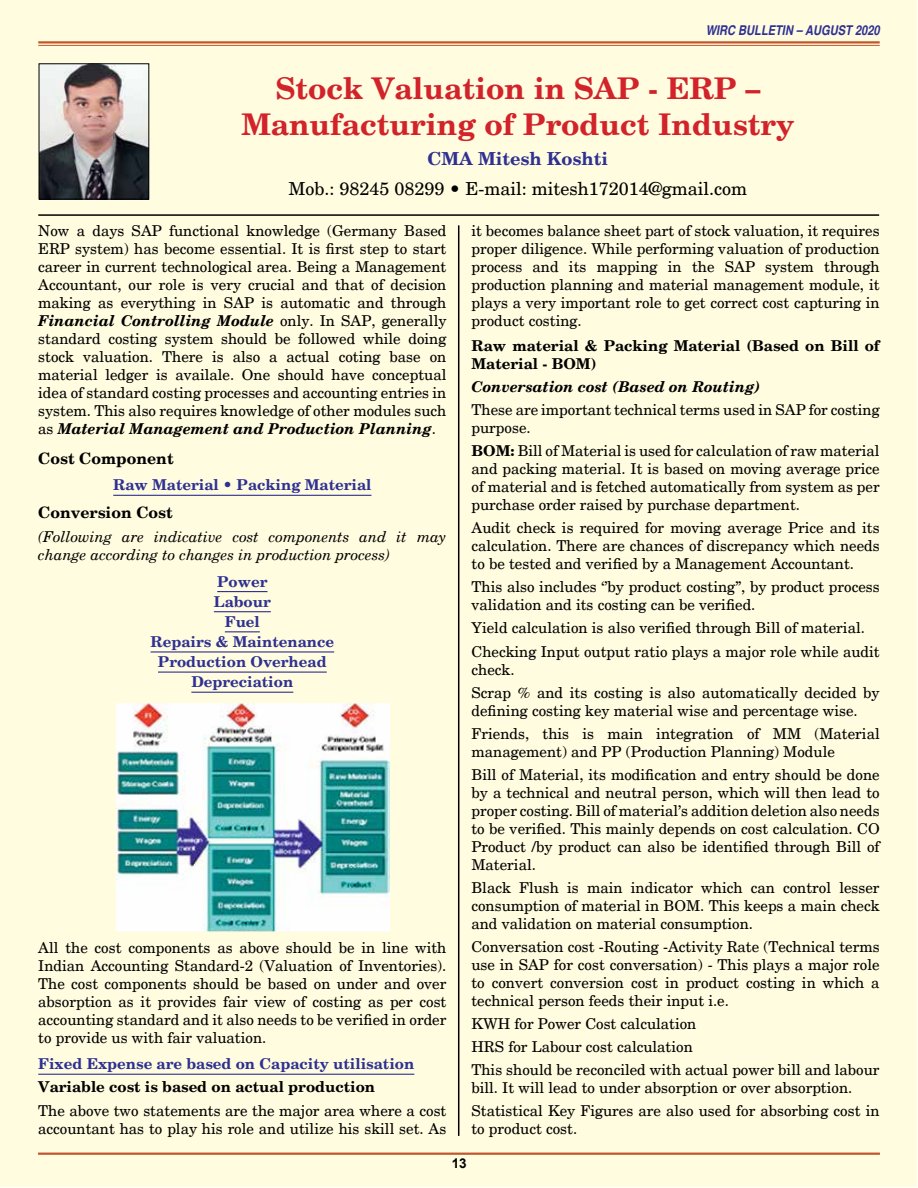
<style>
.page{position:relative;width:918px;height:1188px;background:#fff}
.page>*{position:absolute;margin:0;border:0;box-sizing:border-box;transform-origin:0 0}
.t1{font:700 30px/36px "New Century Schlbk";color:#d2232a;text-align:center}
.t2{font:18px "New Century Schlbk";color:#000}
.t3{font:700 18px "New Century Schlbk";color:#2e3092}
.t4{font:700 15.75px "New Century Schlbk";color:#000}
.t5{font:15px/18px "New Century Schlbk";color:#000}
.t6{font:700 15px/20.1px "New Century Schlbk";color:#2e3092;text-align:center}
.t7{font:700 15px/18px "New Century Schlbk";color:#000}
.t8{font:italic 15px/18px "New Century Schlbk";color:#000}
.t9{font:italic 700 15px "New Century Schlbk";color:#000}
.t10{font:italic 700 condensed 13.5px "Helvetica";color:#2e3092}
.t11{font:700 13.5px "Helvetica";color:#000}
.s1{font-weight:700;font-style:italic}
.s2{font-weight:700}
</style>
<div class="page">
<div style="left:1px;top:1px;width:916px;height:1186px;background:#fffcdf"></div>
<hr style="left:38px;top:1153px;width:842px;height:2px;background:#c2572e">
<hr style="left:38px;top:41px;width:842px;height:3px;background:#c2572e">
<hr style="left:38px;top:45px;width:842px;height:1px;background:#c2572e">
<img style="left:41px;top:65px;width:106px;height:132px">
<div style="left:39px;top:63px;width:110px;height:136px;border:1px solid #000"></div>
<hr style="left:38px;top:214px;width:841px;height:2px;background:#000">
<hr style="left:458px;top:225px;width:1px;height:911px;background:#000">
<hr style="left:113px;top:495px;width:258px;height:1px;background:#2e3092">
<hr style="left:217px;top:591px;width:51px;height:1px;background:#2e3092">
<hr style="left:214px;top:611px;width:57px;height:1px;background:#2e3092">
<hr style="left:225px;top:631px;width:35px;height:1px;background:#2e3092">
<hr style="left:151px;top:651px;width:183px;height:2px;background:#2e3092">
<hr style="left:158px;top:672px;width:169px;height:1px;background:#2e3092">
<hr style="left:191px;top:692px;width:102px;height:1px;background:#2e3092">
<hr style="left:38px;top:1074px;width:376px;height:1px;background:#2e3092">
<img style="left:116px;top:703px;width:273px;height:229px">
<p class="t10" style="left:706px;top:22px;width:176px">WIRC BULLETIN – AUGUST 2020</p>
<h1 class="t1" style="left:241px;top:71px;width:555px">Stock Valuation in SAP - ERP –<br>Manufacturing of Product Industry</h1>
<p class="t3" style="left:428px;top:147px;width:182px">CMA Mitesh Koshti</p>
<p class="t2" style="left:288px;top:178px;width:460px">Mob.: 98245 08299 • E-mail: mitesh172014@gmail.com</p>
<p class="t5" style="left:38px;top:222px;width:410px;text-align:justify">Now a days SAP functional knowledge (Germany Based ERP system) has become essential. It is first step to start career in current technological area. Being a Management Accountant, our role is very crucial and that of decision making as everything in SAP is automatic and through <span class="s1">Financial Controlling Module</span> only. In SAP, generally standard costing system should be followed while doing stock valuation. There is also a actual coting base on material ledger is availale. One should have conceptual idea of standard costing processes and accounting entries in system. This also requires knowledge of other modules such as <span class="s1">Material Management and Production Planning</span>.</p>
<p class="t4" style="left:38px;top:448px;width:137px">Cost Component</p>
<p class="t6" style="left:113px;top:476px;width:260px">Raw Material • Packing Material</p>
<p class="t4" style="left:38px;top:502px;width:136px">Conversion Cost</p>
<p class="t8" style="left:38px;top:528px;width:410px">(Following are indicative cost components and it may change according to changes in production process)</p>
<p class="t6" style="left:151px;top:572px;width:185px">Power<br>Labour<br>Fuel<br>Repairs &amp; Maintenance<br>Production Overhead<br>Depreciation</p>
<p class="t5" style="left:472px;top:222px;width:410px;text-align:justify">it becomes balance sheet part of stock valuation, it requires proper diligence. While performing valuation of production process and its mapping in the SAP system through production planning and material management module, it plays a very important role to get correct cost capturing in product costing.</p>
<p class="t7" style="left:472px;top:337px;width:410px">Raw material &amp; Packing Material (Based on Bill of<br>Material - BOM)</p>
<p class="t9" style="left:472px;top:377px;width:291px">Conversation cost (Based on Routing)</p>
<p class="t5" style="left:472px;top:401px;width:410px">These are important technical terms used in SAP for costing purpose.</p>
<p class="t5" style="left:472px;top:442px;width:410px;text-align:justify"><span class="s2">BOM:</span> Bill of Material is used for calculation of raw material and packing material. It is based on moving average price of material and is fetched automatically from system as per purchase order raised by purchase department.</p>
<p class="t5" style="left:472px;top:519px;width:410px;text-align:justify">Audit check is required for moving average Price and its calculation. There are chances of discrepancy which needs to be tested and verified by a Management Accountant.</p>
<p class="t5" style="left:472px;top:578px;width:410px">This also includes ‘’by product costing”, by product process validation and its costing can be verified.</p>
<p class="t5" style="left:472px;top:617px;width:410px;line-height:23.1px">Yield calculation is also verified through Bill of material.<br>Checking Input output ratio plays a major role while audit</p>
<p class="t5" style="left:472px;top:658px;width:410px;line-height:23.1px">check.<br>Scrap % and its costing is also automatically decided by</p>
<p class="t5" style="left:472px;top:699px;width:410px;line-height:23.1px">defining costing key material wise and percentage wise.<br>Friends, this is main integration of MM (Material</p>
<p class="t5" style="left:472px;top:740px;width:410px;line-height:23.1px">management) and PP (Production Planning) Module<br>Bill of Material, its modification and entry should be done</p>
<p class="t5" style="left:471px;top:784px;width:410px;text-align:justify">by a technical and neutral person, which will then lead to proper costing. Bill of material’s addition deletion also needs to be verified. This mainly depends on cost calculation. CO Product /by product can also be identified through Bill of Material.</p>
<p class="t5" style="left:471px;top:879px;width:410px;text-align:justify">Black Flush is main indicator which can control lesser consumption of material in BOM. This keeps a main check and validation on material consumption.</p>
<p class="t5" style="left:471px;top:938px;width:410px;text-align:justify">Conversation cost -Routing -Activity Rate (Technical terms use in SAP for cost conversation) - This plays a major role to convert conversion cost in product costing in which a technical person feeds their input i.e.</p>
<p class="t5" style="left:471px;top:1012px;width:410px;line-height:23.1px">KWH for Power Cost calculation<br>HRS for Labour cost calculation<br>This should be reconciled with actual power bill and labour</p>
<p class="t5" style="left:471px;top:1077px;width:410px;line-height:23.1px">bill. It will lead to under absorption or over absorption.<br>Statistical Key Figures are also used for absorbing cost in</p>
<p class="t5" style="left:471px;top:1120px;width:107px">to product cost.</p>
<p class="t5" style="left:38px;top:939px;width:410px;text-align:justify">All the cost components as above should be in line with Indian Accounting Standard-2 (Valuation of Inventories).<br>The cost components should be based on under and over absorption as it provides fair view of costing as per cost accounting standard and it also needs to be verified in order to provide us with fair valuation.</p>
<p class="t6" style="left:38px;top:1054px;width:378px">Fixed Expense are based on Capacity utilisation</p>
<p class="t7" style="left:38px;top:1078px;width:338px">Variable cost is based on actual production</p>
<p class="t5" style="left:38px;top:1102px;width:410px">The above two statements are the major area where a cost accountant has to play his role and utilize his skill set. As</p>
<p class="t11" style="left:452px;top:1154px;width:17px">13</p>
</div>
